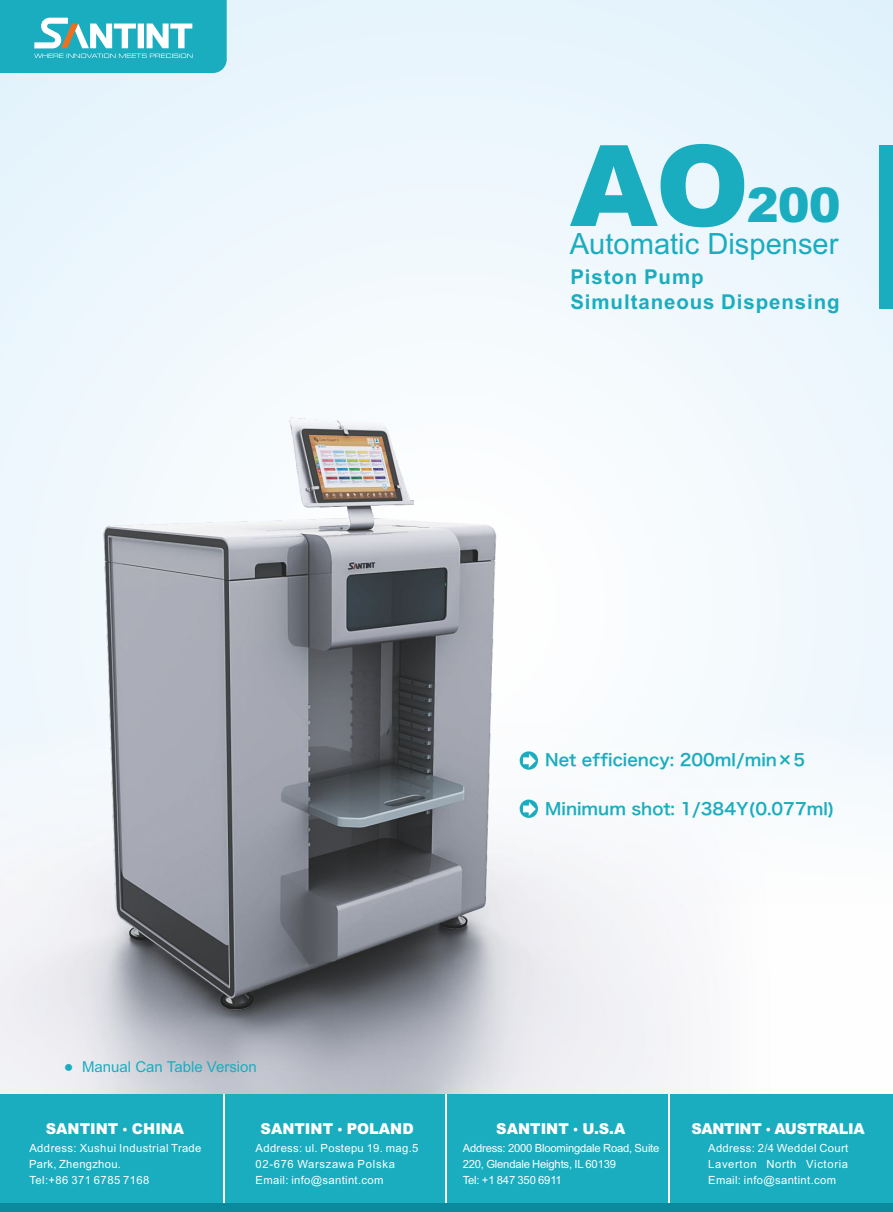
<style>
.page{position:relative;width:893px;height:1212px;background:#eaf6fd}
.page>*{position:absolute;margin:0;border:0;box-sizing:border-box;transform-origin:0 0}
.t1{font:900 112.65px "Arial";color:#1aadbf}
.t2{font:900 48px "Arial";color:#1aadbf}
.t3{font:29.25px "Arial";color:#1aadbf}
.t4{font:700 20.4px/25.2px "Arial";letter-spacing:.045em;color:#1aadbf}
.t5{font:16.5px "Hiragino Sans GB W6";color:#1aadbf}
.t6{font:900 15px "Arial";color:#fff}
.t7{font:15px "Arial";color:#1aadbf}
.t8{font:900 15px "Arial";letter-spacing:-.025em;color:#fff}
.t9{font:11.25px/15.8px "Arial";letter-spacing:.03em;color:#fff}
.t10{font:11.25px/15.8px "Arial";letter-spacing:-.015em;color:#fff}
.s1{font-family:"Microsoft Ya Hei"}
.s2{font-family:"Microsoft Ya Hei";font-weight:400;font-size:13.5px}
</style>
<div class="page">
<img style="left:747px;top:463px;width:146px;height:631px">
<img style="left:0;top:274px;width:747px;height:820px">
<svg style="left:0;top:0;width:227px;height:73px;background:#3bb7c6"></svg>
<svg style="left:519px;top:798px;width:20px;height:21px"></svg>
<svg style="left:519px;top:750px;width:20px;height:21px"></svg>
<div style="left:879px;top:146px;width:14px;height:163px;background:#1aadbf"></div>
<div style="left:0;top:1094px;width:893px;height:118px;background:#1aadbf"></div>
<hr style="left:223px;top:1094px;width:2px;height:116px;background:#fff">
<hr style="left:446px;top:1094px;width:1px;height:116px;background:#fff">
<hr style="left:668px;top:1094px;width:2px;height:116px;background:#fff">
<div style="left:0;top:1203px;width:893px;height:9px;background:#0a8a9c"></div>
<h1 class="t1" style="left:570px;top:145px;width:181px">AO</h1>
<h2 class="t2" style="left:747px;top:187px;width:96px">200</h2>
<h3 class="t3" style="left:570px;top:232px;width:270px">Automatic Dispenser</h3>
<h3 class="t4" style="left:570px;top:266px;width:271px">Piston Pump<br>Simultaneous Dispensing</h3>
<h3 class="t5" style="left:545px;top:752px;width:261px">Net efficiency: 200ml/min×5</h3>
<h3 class="t5" style="left:545px;top:800px;width:291px">Minimum shot: 1/384Y(0.077ml)</h3>
<h3 class="t7" style="left:64px;top:1061px;width:195px"><span class="s1">●</span> Manual Can Table Version</h3>
<h3 class="t6" style="left:46px;top:1123px;width:140px">SANTINT <span class="s2">•</span> CHINA</h3>
<p class="t9" style="left:29px;top:1141px;width:174px">Address: Xushui Industrial Trade<br>Park, Zhengzhou.<br>Tel:+86 371 6785 7168</p>
<h3 class="t6" style="left:261px;top:1123px;width:155px">SANTINT <span class="s2">•</span> POLAND</h3>
<p class="t9" style="left:256px;top:1141px;width:164px">Address: ul. Postepu 19. mag.5<br>02-676 Warszawa Polska<br>Email: info@santint.com</p>
<h3 class="t6" style="left:496px;top:1123px;width:131px">SANTINT <span class="s2">•</span> U.S.A</h3>
<p class="t10" style="left:463px;top:1141px;width:198px">Address: 2000 Bloomingdale Road, Suite<br>220, Glendale Heights, IL 60139<br>Tel: +1 847 350 6911</p>
<h3 class="t8" style="left:691px;top:1123px;width:175px">SANTINT <span class="s2">•</span> AUSTRALIA</h3>
<p class="t9" style="left:708px;top:1141px;width:142px;text-align:justify">Address: 2/4 Weddel Court Laverton North Victoria Email: info@santint.com</p>
</div>
